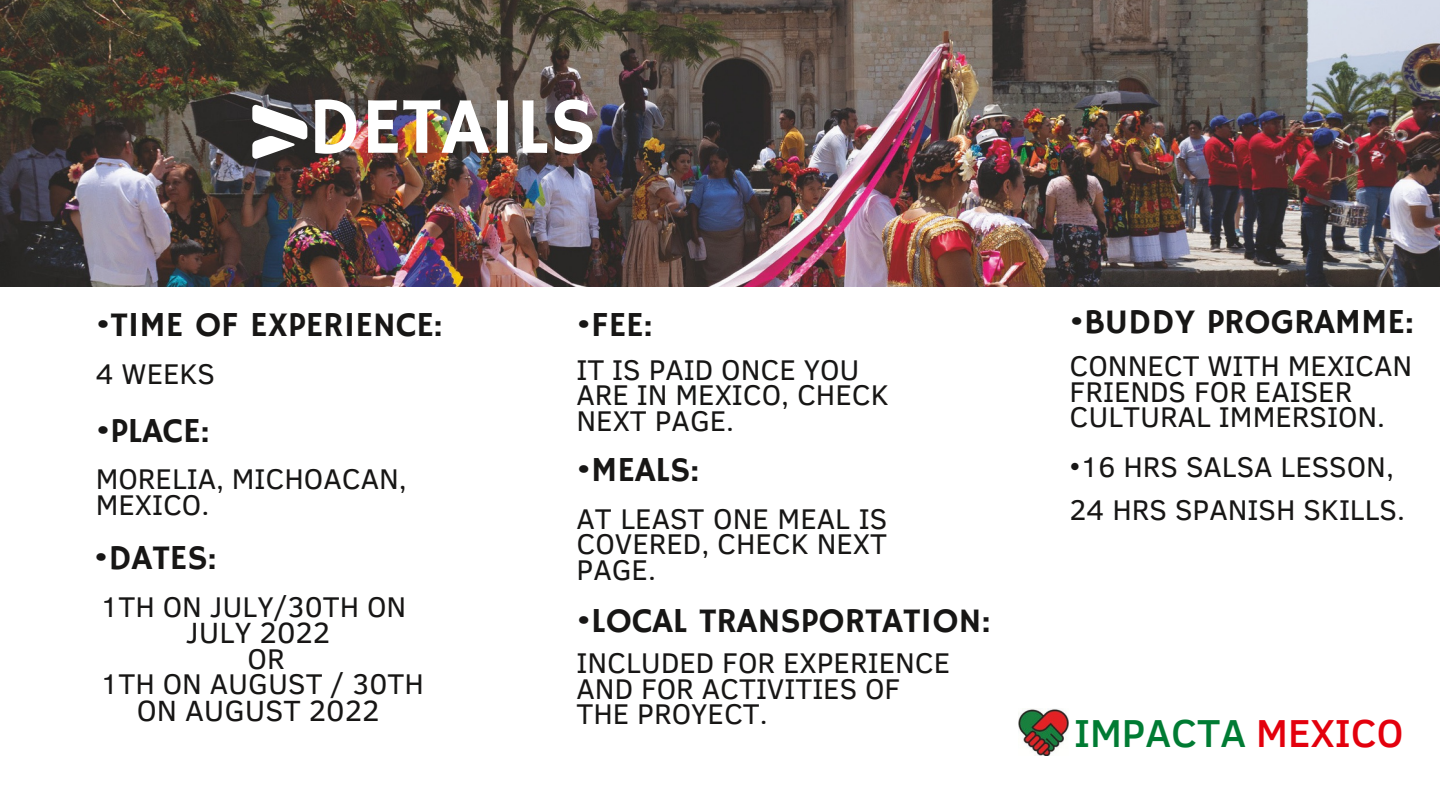
<style>
.page{position:relative;width:1440px;height:810px;background:#fff}
.page>*{position:absolute;margin:0;border:0;box-sizing:border-box;transform-origin:0 0}
.t1{font:80.5px "Hammersmith One";color:#fff}
.t2{font:500 40px "Clear Sans";color:#007b33}
.t3{font:35px "Hammersmith One";color:#171615}
.t4{font:30px "Clear Sans";color:#171615}
.t5{font:29.2px/25.5px "Clear Sans";color:#171615}
.s1{color:#e3000d}
</style>
<div class="page">
<img style="left:0;top:0;width:1440px;height:287px">
<svg style="left:252px;top:105px;width:55px;height:54px"></svg>
<img style="left:1019px;top:708px;width:50px;height:47px">
<h1 class="t1" style="left:308px;top:80px;width:290px">DETAILS</h1>
<p class="t3" style="left:96px;top:305px;width:348px">•TIME OF EXPERIENCE:</p>
<p class="t3" style="left:577px;top:305px;width:77px">•FEE:</p>
<p class="t5" style="left:96px;top:359px;width:121px">4 WEEKS</p>
<p class="t3" style="left:96px;top:410px;width:115px">•PLACE:</p>
<p class="t5" style="left:96px;top:465px;width:313px">MORELIA, MICHOACAN,<br>MEXICO.</p>
<p class="t3" style="left:94px;top:538px;width:124px">•DATES:</p>
<p class="t5" style="left:100px;top:593px;width:308px">1TH ON JULY/30TH ON</p>
<p class="t4" style="left:186px;top:611px;width:146px">JULY 2022</p>
<p class="t5" style="left:100px;top:644px;width:325px;text-align:center">OR<br>1TH ON AUGUST / 30TH</p>
<p class="t4" style="left:137px;top:688px;width:244px">ON AUGUST 2022</p>
<p class="t5" style="left:577px;top:355px;width:314px">IT IS PAID ONCE YOU<br>ARE IN MEXICO, CHECK<br>NEXT PAGE.</p>
<p class="t3" style="left:577px;top:450px;width:124px">•MEALS:</p>
<p class="t5" style="left:577px;top:504px;width:312px;text-align:justify">AT LEAST ONE MEAL IS COVERED, CHECK NEXT PAGE.</p>
<p class="t3" style="left:577px;top:601px;width:415px">•LOCAL TRANSPORTATION:</p>
<p class="t5" style="left:577px;top:649px;width:375px">INCLUDED FOR EXPERIENCE<br>AND FOR ACTIVITIES OF<br>THE PROYECT.</p>
<p class="t3" style="left:1070px;top:301px;width:346px">•BUDDY PROGRAMME:</p>
<p class="t5" style="left:1070px;top:352px;width:344px">CONNECT WITH MEXICAN<br>FRIENDS FOR EAISER<br>CULTURAL IMMERSION.</p>
<p class="t5" style="left:1070px;top:443px;width:337px;line-height:43.5px">•16 HRS SALSA LESSON,<br>24 HRS SPANISH SKILLS.</p>
<h2 class="t2" style="left:1074px;top:704px;width:331px">IMPACTA <span class="s1">MEXICO</span></h2>
</div>
